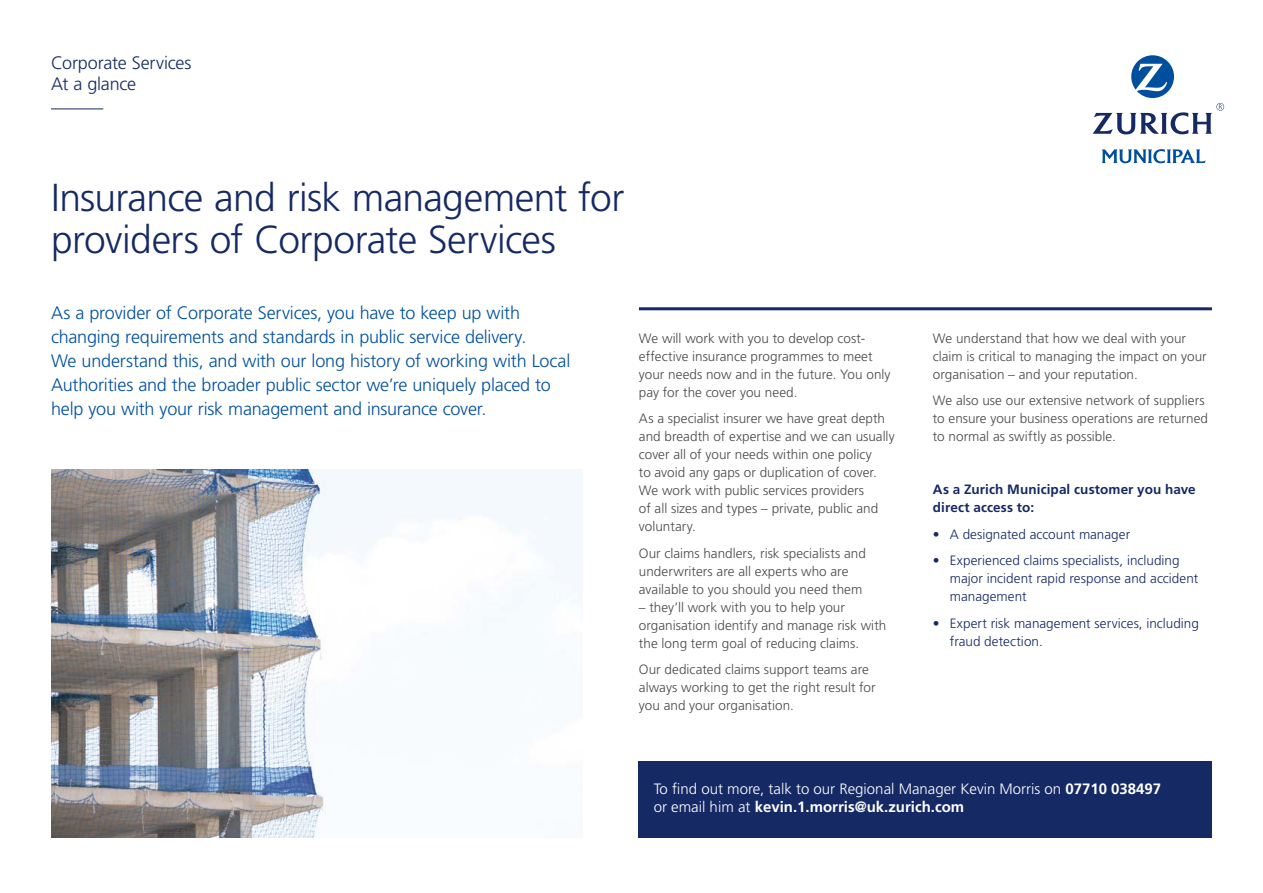
<style>
.page{position:relative;width:1263px;height:893px;background:#fff}
.page>*{position:absolute;margin:0;border:0;box-sizing:border-box;transform-origin:0 0}
.t1{font:300 39px/42px "Frutiger LT Std";letter-spacing:-.015em;color:#152964}
.t2{font:300 18px/24px "Frutiger LT Std";letter-spacing:-.01em;color:#004f9f}
.t3{font:300 18px/21px "Frutiger LT Std";letter-spacing:-.01em;color:#152964}
.t4{font:300 15px/18px "Frutiger LT Std";color:#fff}
.t5{font:300 13.5px/18px "Frutiger LT Std";color:#4a4a49}
.t6{font:300 13.5px/18px "Frutiger LT Std";letter-spacing:.005em;color:#152964}
.t7{font:700 13.5px/18px "Frutiger LT Std";letter-spacing:.01em;color:#152964}
.s1{font-weight:700}
</style>
<div class="page">
<svg style="left:1093px;top:55px;width:131px;height:79px"></svg>
<svg style="left:1102px;top:149px;width:104px;height:14px"></svg>
<hr style="left:51px;top:109px;width:52px;height:1px;background:#152964">
<img style="left:51px;top:469px;width:531px;height:369px">
<div style="left:639px;top:761px;width:573px;height:77px;background:#152964"></div>
<hr style="left:639px;top:307px;width:573px;height:3px;background:#152964">
<h2 class="t3" style="left:51px;top:52px;width:142px">Corporate Services<br>At a glance</h2>
<h1 class="t1" style="left:51px;top:177px;width:575px">Insurance and risk management for providers of Corporate Services</h1>
<p class="t2" style="left:51px;top:301px;width:521px">As a provider of Corporate Services, you have to keep up with changing requirements and standards in public service delivery.<br>We understand this, and with our long history of working with Local Authorities and the broader public sector we’re uniquely placed to help you with your risk management and insurance cover.</p>
<p class="t5" style="left:639px;top:329px;width:253px">We will work with you to develop cost&shy;effective insurance programmes to meet your needs now and in the future. You only pay for the cover you need.</p>
<p class="t5" style="left:639px;top:410px;width:257px">As a specialist insurer we have great depth and breadth of expertise and we can usually cover all of your needs within one policy<br>to avoid any gaps or duplication of cover.<br>We work with public services providers<br>of all sizes and types – private, public and voluntary.</p>
<p class="t5" style="left:639px;top:544px;width:229px">Our claims handlers, risk specialists and underwriters are all experts who are available to you should you need them</p>
<p class="t5" style="left:639px;top:598px;width:249px">– they’ll work with you to help your organisation identify and manage risk with the long term goal of reducing claims.</p>
<p class="t5" style="left:639px;top:661px;width:238px">Our dedicated claims support teams are always working to get the right result for you and your organisation.</p>
<p class="t5" style="left:933px;top:329px;width:275px">We understand that how we deal with your claim is critical to managing the impact on your organisation – and your reputation.</p>
<p class="t5" style="left:933px;top:392px;width:277px">We also use our extensive network of suppliers to ensure your business operations are returned to normal as swiftly as possible.</p>
<p class="t7" style="left:933px;top:481px;width:264px">As a Zurich Municipal customer you have direct access to:</p>
<p class="t6" style="left:933px;top:525px;width:199px">• A designated account manager</p>
<p class="t6" style="left:950px;top:552px;width:250px;text-indent:-17px">• Experienced claims specialists, including major incident rapid response and accident management</p>
<p class="t6" style="left:950px;top:614px;width:250px;text-indent:-17px">• Expert risk management services, including fraud detection.</p>
<p class="t4" style="left:654px;top:780px;width:509px">To find out more, talk to our Regional Manager Kevin Morris on <span class="s1">07710 038497 </span>or email him at <span class="s1">kevin.1.morris@uk.zurich.com</span></p>
</div>
